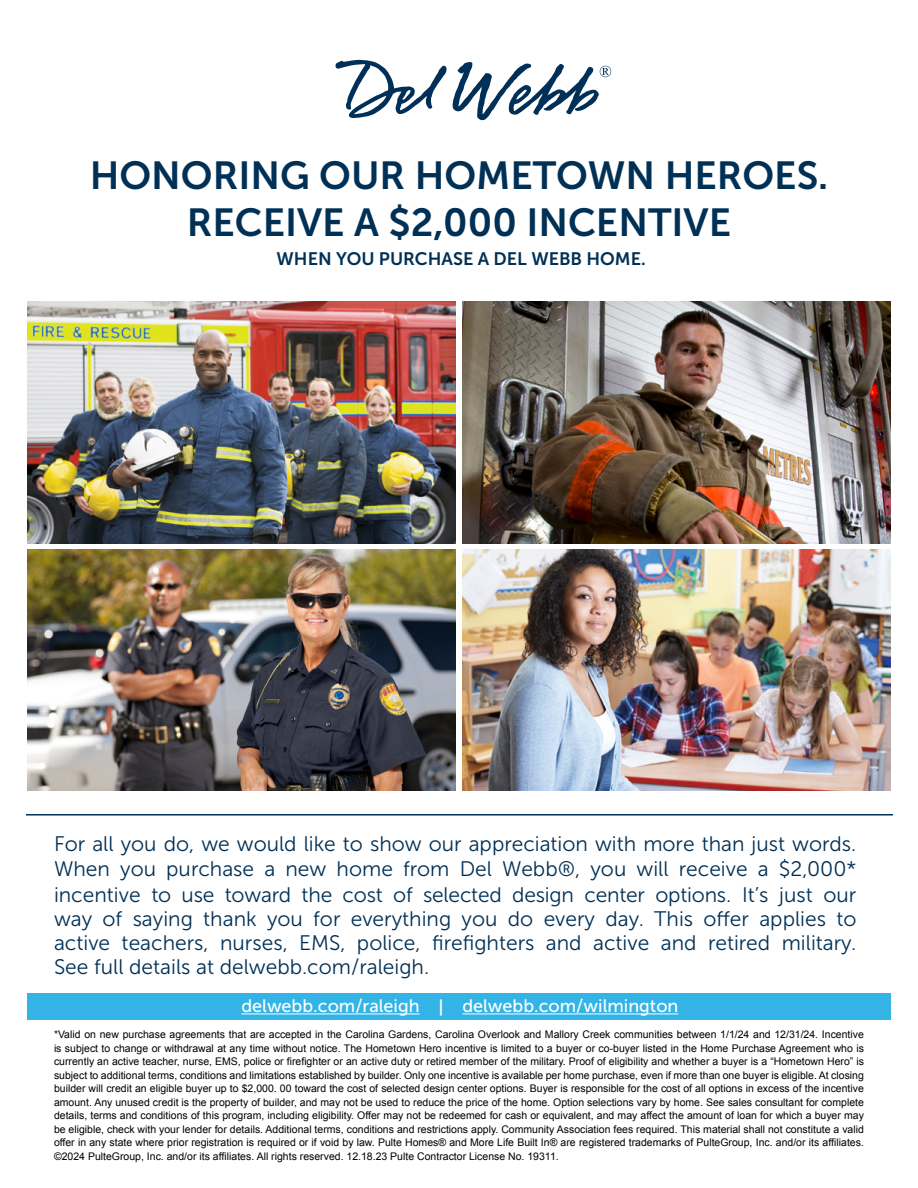
<style>
.page{position:relative;width:918px;height:1188px;background:#fff}
.page>*{position:absolute;margin:0;border:0;box-sizing:border-box;transform-origin:0 0}
.t1{font:39px/46.8px "Museo Sans 700";color:#003055;text-align:center}
.t2{font:21px/24.5px "Museo Sans 300";color:#003055;text-align:justify}
.t3{font:18px "Museo Sans 500";color:#fff}
.t4{font:18px "Museo Sans 700";color:#003055}
.t5{font:10.5px/13.5px "Arial";color:#000;text-align:justify}
.s1{font-family:"Brown"}
</style>
<div class="page">
<svg style="left:335px;top:60px;width:276px;height:60px"></svg>
<div style="left:27px;top:993px;width:864px;height:27px;background:#34b4e6"></div>
<hr style="left:241px;top:1013px;width:179px;height:1px;background:#fff">
<hr style="left:462px;top:1013px;width:216px;height:1px;background:#fff">
<hr style="left:26px;top:814px;width:867px;height:2px;background:#003055">
<img style="left:27px;top:302px;width:429px;height:241px">
<img style="left:27px;top:549px;width:429px;height:242px">
<img style="left:462px;top:302px;width:429px;height:241px">
<img style="left:462px;top:549px;width:429px;height:242px">
<h1 class="t1" style="left:90px;top:152px;width:740px">HONORING OUR HOMETOWN HEROES.<br>RECEIVE A $2,000 INCENTIVE</h1>
<h3 class="t4" style="left:277px;top:248px;width:371px">WHEN YOU PURCHASE A DEL WEBB HOME.</h3>
<p class="t2" style="left:54px;top:832px;width:804px">For all you do, we would like to show our appreciation with more than just words.<br>When you purchase a new home from Del Webb®, you will receive a $2,000* incentive to use toward the cost of selected design center options. It’s just our way of saying thank you for everything you do every day. This offer applies to active teachers, nurses, EMS, police, firefighters and active and retired military.<br>See full details at delwebb.com/raleigh.</p>
<h3 class="t3" style="left:241px;top:996px;width:439px">delwebb.com/raleigh <span class="s1">|</span> delwebb.com/wilmington</h3>
<p class="t5" style="left:54px;top:1028px;width:811px">*Valid on new purchase agreements that are accepted in the Carolina Gardens, Carolina Overlook and Mallory Creek communities between 1/1/24 and 12/31/24. Incentive is subject to change or withdrawal at any time without notice. The Hometown Hero incentive is limited to a buyer or co-buyer listed in the Home Purchase Agreement who is currently an active teacher, nurse, EMS, police or firefighter or an active duty or retired member of the military. Proof of eligibility and whether a buyer is a “Hometown Hero” is subject to additional terms, conditions and limitations established by builder. Only one incentive is available per home purchase, even if more than one buyer is eligible. At closing builder will credit an eligible buyer up to $2,000. 00 toward the cost of selected design center options. Buyer is responsible for the cost of all options in excess of the incentive amount. Any unused credit is the property of builder, and may not be used to reduce the price of the home. Option selections vary by home. See sales consultant for complete details, terms and conditions of this program, including eligibility. Offer may not be redeemed for cash or equivalent, and may affect the amount of loan for which a buyer may be eligible, check with your lender for details. Additional terms, conditions and restrictions apply. Community Association fees required. This material shall not constitute a valid offer in any state where prior registration is required or if void by law. Pulte Homes® and More Life Built In® are registered trademarks of PulteGroup, Inc. and/or its affiliates. ©2024 PulteGroup, Inc. and/or its affiliates. All rights reserved. 12.18.23 Pulte Contractor License No. 19311.</p>
</div>
